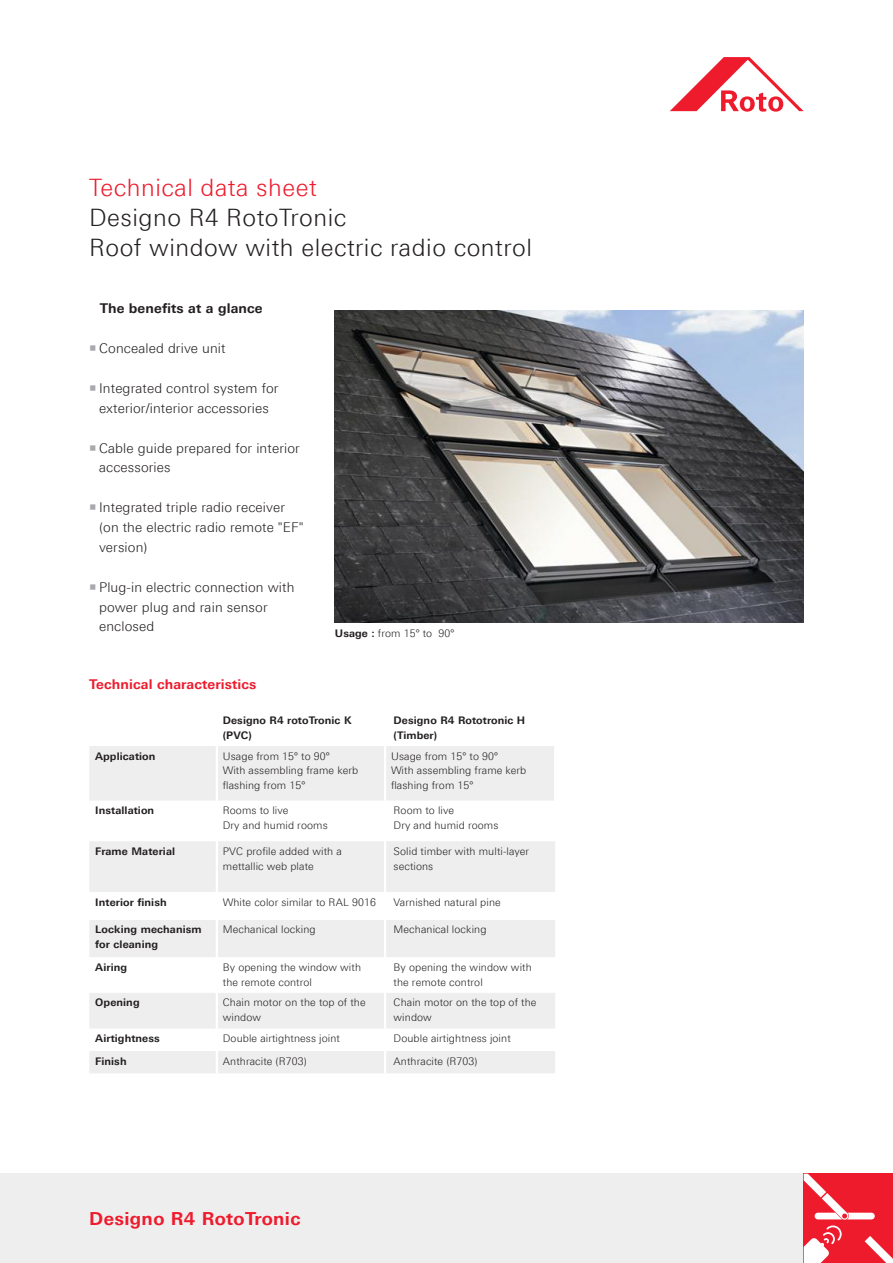
<style>
.page{position:relative;width:893px;height:1263px;background:#fff}
.page>*{position:absolute;margin:0;border:0;box-sizing:border-box;transform-origin:0 0}
.t1{font:300 24px "LT Univers Basic";letter-spacing:.02em;color:#231f20}
.t2{font:300 24px "LT Univers Basic";letter-spacing:.02em;color:#ee1b2d}
.t3{font:700 18px "LT Univers Basic";letter-spacing:.02em;color:#ee1b2d}
.t4{font:300 13.5px/19.8px "LT Univers Basic";letter-spacing:.01em;color:#231f20}
.t5{font:700 13.5px "LT Univers Basic";letter-spacing:.01em;color:#ee1b2d}
.t6{font:700 13.5px "LT Univers Basic";letter-spacing:.01em;color:#231f20}
.t7{font:300 10.5px/14.9px "LT Univers Basic";letter-spacing:.01em;color:#231f20}
.t8{font:700 10.5px/14.9px "LT Univers Basic";letter-spacing:.01em;color:#231f20}
.s1{color:#a8a9ad}
.s2{font-weight:700}
</style>
<div class="page">
<div style="left:0;top:1174px;width:804px;height:89px;background:#eeeeef"></div>
<div style="left:89px;top:746px;width:127px;height:327px;background:#eeeeef"></div>
<div style="left:218px;top:746px;width:337px;height:327px;background:#eeeeef"></div>
<svg style="left:89px;top:801px;width:466px;height:250px"></svg>
<svg style="left:218px;top:801px;width:166px;height:250px"></svg>
<hr style="left:384px;top:746px;width:2px;height:55px;background:#fff">
<hr style="left:554px;top:746px;width:2px;height:55px;background:#fff">
<hr style="left:216px;top:801px;width:2px;height:40px;background:#fff">
<hr style="left:384px;top:801px;width:2px;height:40px;background:#fff">
<hr style="left:216px;top:841px;width:2px;height:51px;background:#fff">
<hr style="left:384px;top:841px;width:2px;height:51px;background:#fff">
<hr style="left:216px;top:892px;width:2px;height:28px;background:#fff">
<hr style="left:384px;top:892px;width:2px;height:28px;background:#fff">
<hr style="left:216px;top:920px;width:2px;height:37px;background:#fff">
<hr style="left:384px;top:920px;width:2px;height:37px;background:#fff">
<hr style="left:216px;top:957px;width:2px;height:36px;background:#fff">
<hr style="left:384px;top:957px;width:2px;height:36px;background:#fff">
<hr style="left:216px;top:993px;width:2px;height:36px;background:#fff">
<hr style="left:384px;top:993px;width:2px;height:36px;background:#fff">
<hr style="left:216px;top:1029px;width:2px;height:22px;background:#fff">
<hr style="left:384px;top:1029px;width:2px;height:22px;background:#fff">
<hr style="left:384px;top:1051px;width:2px;height:22px;background:#fff">
<img style="left:335px;top:310px;width:469px;height:313px">
<svg style="left:670px;top:57px;width:134px;height:55px"></svg>
<svg style="left:804px;top:1174px;width:89px;height:89px"></svg>
<p class="t2" style="left:89px;top:173px;width:229px">Technical data sheet</p>
<p class="t1" style="left:89px;top:203px;width:258px">Designo R4 RotoTronic</p>
<p class="t1" style="left:89px;top:233px;width:444px">Roof window with electric radio control</p>
<p class="t6" style="left:100px;top:300px;width:164px">The benefits at a glance</p>
<p class="t4" style="left:89px;top:338px;width:138px"><span class="s1">○</span> Concealed drive unit</p>
<p class="t4" style="left:89px;top:378px;width:191px;text-align:center"><span class="s1">○</span> Integrated control system for exterior/interior accessories</p>
<p class="t4" style="left:99px;top:438px;width:202px;text-indent:-10px"><span class="s1">○</span> Cable guide prepared for interior accessories</p>
<p class="t4" style="left:99px;top:497px;width:206px;text-indent:-10px"><span class="s1">○</span> Integrated triple radio receiver (on the electric radio remote "EF" version)</p>
<p class="t4" style="left:99px;top:577px;width:197px;text-indent:-10px"><span class="s1">○</span> Plug-in electric connection with power plug and rain sensor</p>
<p class="t4" style="left:99px;top:617px;width:57px">enclosed</p>
<p class="t5" style="left:89px;top:676px;width:169px">Technical characteristics</p>
<p class="t7" style="left:335px;top:625px;width:121px"><span class="s2">Usage :</span> from 15° to 90°</p>
<p class="t8" style="left:223px;top:713px;width:130px">Designo R4 rotoTronic K (PVC)</p>
<p class="t8" style="left:394px;top:713px;width:133px">Designo R4 Rototronic H (Timber)</p>
<p class="t8" style="left:95px;top:748px;width:62px">Application</p>
<p class="t7" style="left:223px;top:748px;width:108px">Usage from 15° to 90°</p>
<p class="t7" style="left:223px;top:763px;width:137px">With assembling frame kerb flashing from 15°</p>
<p class="t7" style="left:391px;top:748px;width:108px">Usage from 15° to 90°</p>
<p class="t7" style="left:391px;top:763px;width:137px">With assembling frame kerb flashing from 15°</p>
<p class="t8" style="left:95px;top:803px;width:60px">Installation</p>
<p class="t7" style="left:223px;top:803px;width:67px">Rooms to live</p>
<p class="t7" style="left:223px;top:818px;width:106px">Dry and humid rooms</p>
<p class="t7" style="left:394px;top:803px;width:62px">Room to live</p>
<p class="t7" style="left:394px;top:818px;width:106px">Dry and humid rooms</p>
<p class="t8" style="left:95px;top:843px;width:81px">Frame Material</p>
<p class="t7" style="left:223px;top:843px;width:120px">PVC profile added with a</p>
<p class="t7" style="left:223px;top:858px;width:92px">mettallic web plate</p>
<p class="t7" style="left:394px;top:843px;width:137px">Solid timber with multi-layer sections</p>
<p class="t8" style="left:95px;top:894px;width:73px">Interior finish</p>
<p class="t7" style="left:223px;top:894px;width:155px">White color similar to RAL 9016</p>
<p class="t7" style="left:394px;top:894px;width:109px">Varnished natural pine</p>
<p class="t8" style="left:95px;top:922px;width:108px">Locking mechanism for cleaning</p>
<p class="t7" style="left:223px;top:922px;width:94px">Mechanical locking</p>
<p class="t7" style="left:394px;top:922px;width:94px">Mechanical locking</p>
<p class="t8" style="left:95px;top:959px;width:33px">Airing</p>
<p class="t7" style="left:223px;top:959px;width:140px">By opening the window with the remote control</p>
<p class="t7" style="left:394px;top:959px;width:140px">By opening the window with the remote control</p>
<p class="t8" style="left:95px;top:995px;width:46px">Opening</p>
<p class="t7" style="left:223px;top:995px;width:144px">Chain motor on the top of the window</p>
<p class="t7" style="left:394px;top:995px;width:144px">Chain motor on the top of the window</p>
<p class="t8" style="left:95px;top:1031px;width:66px">Airtightness</p>
<p class="t7" style="left:223px;top:1031px;width:119px">Double airtightness joint</p>
<p class="t7" style="left:394px;top:1031px;width:119px">Double airtightness joint</p>
<p class="t8" style="left:95px;top:1053px;width:33px">Finish</p>
<p class="t7" style="left:223px;top:1053px;width:85px">Anthracite (R703)</p>
<p class="t7" style="left:394px;top:1053px;width:86px">Anthracite (R703)</p>
<p class="t3" style="left:89px;top:1207px;width:213px">Designo R4 RotoTronic</p>
</div>
